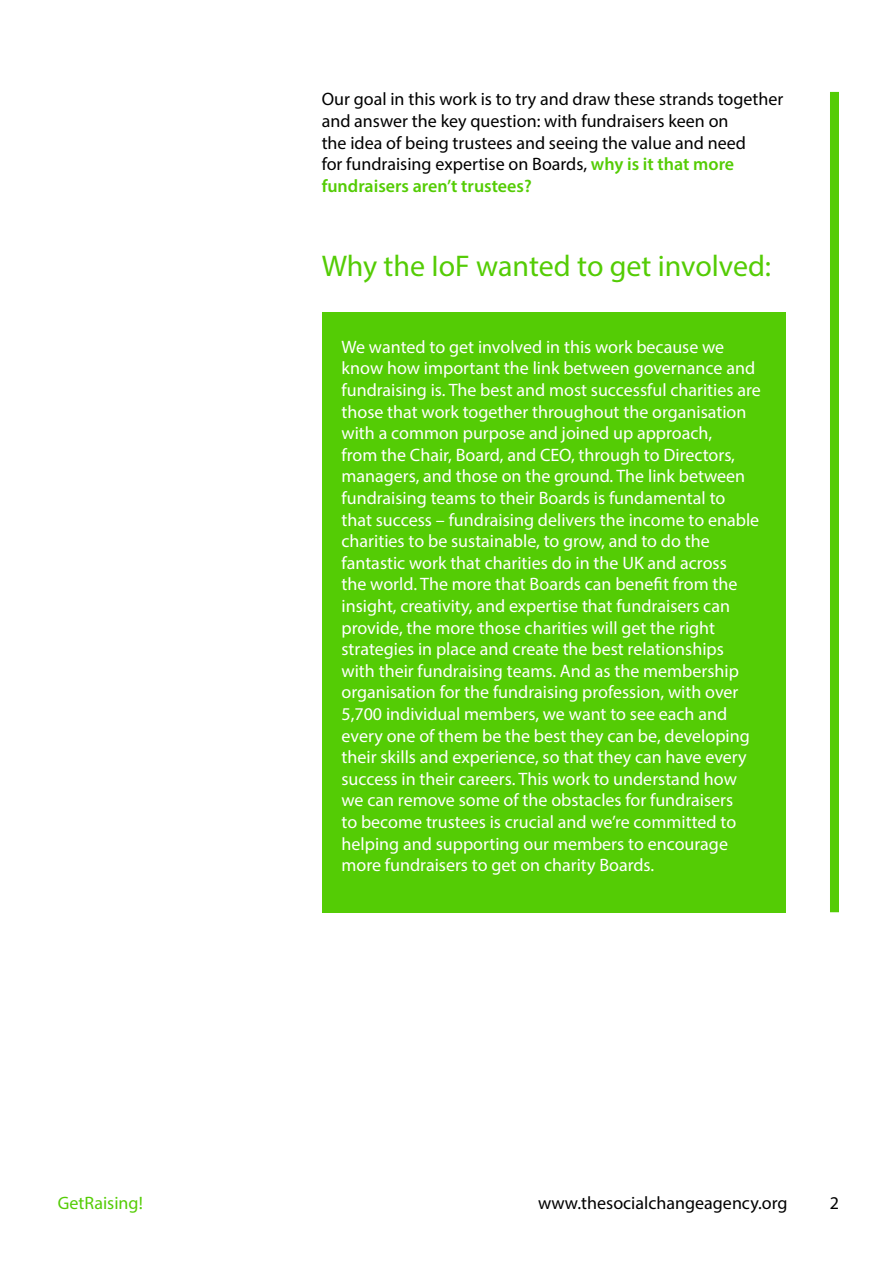
<style>
.page{position:relative;width:893px;height:1263px;background:#fff}
.page>*{position:absolute;margin:0;border:0;box-sizing:border-box;transform-origin:0 0}
.t1{font:30px "Myriad Pro";color:#54cc05}
.t2{font:18px/21.6px "Myriad Pro";color:#fff}
.t3{font:18px/21.6px "Myriad Pro";color:#000}
.t4{font:18px "Myriad Pro";color:#54cc05}
.s1{font-weight:600;color:#54cc05}
</style>
<div class="page">
<div style="left:830px;top:92px;width:9px;height:820px;background:#54cc05"></div>
<div style="left:322px;top:312px;width:463px;height:600px;background:#54cc05"></div>
<p class="t3" style="left:322px;top:88px;width:463px">Our goal in this work is to try and draw these strands together and answer the key question: with fundraisers keen on<br>the idea of being trustees and seeing the value and need<br>for fundraising expertise on Boards, <span class="s1">why is it that more fundraisers aren’t trustees?</span></p>
<p class="t1" style="left:322px;top:248px;width:451px">Why the IoF wanted to get involved:</p>
<p class="t2" style="left:341px;top:336px;width:421px">We wanted to get involved in this work because we know how important the link between governance and fundraising is. The best and most successful charities are those that work together throughout the organisation with a common purpose and joined up approach,<br>from the Chair, Board, and CEO, through to Directors, managers, and those on the ground. The link between fundraising teams to their Boards is fundamental to<br>that success – fundraising delivers the income to enable charities to be sustainable, to grow, and to do the fantastic work that charities do in the UK and across<br>the world. The more that Boards can benefit from the insight, creativity, and expertise that fundraisers can provide, the more those charities will get the right strategies in place and create the best relationships with their fundraising teams. And as the membership organisation for the fundraising profession, with over 5,700 individual members, we want to see each and every one of them be the best they can be, developing their skills and experience, so that they can have every success in their careers. This work to understand how we can remove some of the obstacles for fundraisers<br>to become trustees is crucial and we’re committed to helping and supporting our members to encourage more fundraisers to get on charity Boards.</p>
<p class="t4" style="left:58px;top:1192px;width:87px">GetRaising!</p>
<p class="t3" style="left:538px;top:1192px;width:251px">www.thesocialchangeagency.org</p>
<p class="t3" style="left:830px;top:1192px;width:11px">2</p>
</div>
